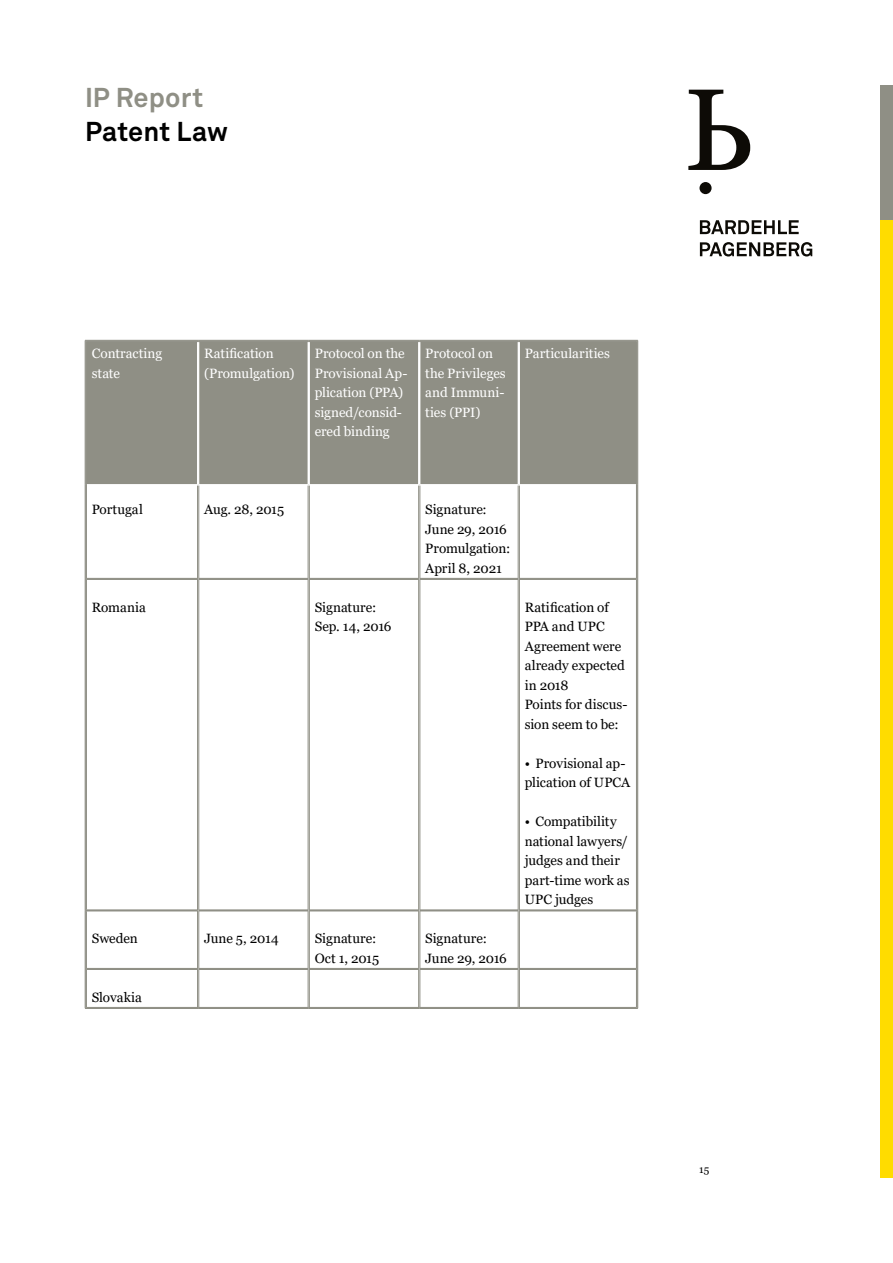
<style>
.page{position:relative;width:893px;height:1263px;background:#fff}
.page>*{position:absolute;margin:0;border:0;box-sizing:border-box;transform-origin:0 0}
.t1{font:700 27px "Akkurat Std";letter-spacing:.005em;color:#000}
.t2{font:700 27px "Akkurat Std";letter-spacing:.005em;color:#8f8f85}
.t3{font:13.5px/19.5px "Georgia";letter-spacing:-.005em;color:#000}
.t4{font:13.5px/19.5px "Georgia";color:#fff}
.t5{font:10.5px "Georgia";color:#000}
</style>
<div class="page">
<div style="left:881px;top:220px;width:12px;height:957px;background:#ffdc00"></div>
<div style="left:881px;top:85px;width:12px;height:135px;background:#8f8f85"></div>
<svg style="left:688px;top:90px;width:62px;height:80px"></svg>
<div style="left:699px;top:182px;width:13px;height:12px;background:#0d0b06;border-radius:50%"></div>
<svg style="left:700px;top:242px;width:112px;height:15px"></svg>
<svg style="left:700px;top:220px;width:99px;height:14px"></svg>
<div style="left:87px;top:342px;width:549px;height:142px;background:#8f8f85"></div>
<hr style="left:197px;top:342px;width:2px;height:142px;background:#fff">
<hr style="left:418px;top:342px;width:2px;height:142px;background:#fff">
<hr style="left:86px;top:578px;width:111px;height:1px;background:#8f8f85">
<hr style="left:86px;top:579px;width:111px;height:1px;background:#8f8f85">
<hr style="left:199px;top:578px;width:109px;height:1px;background:#8f8f85">
<hr style="left:199px;top:579px;width:109px;height:1px;background:#8f8f85">
<hr style="left:309px;top:578px;width:109px;height:1px;background:#8f8f85">
<hr style="left:309px;top:579px;width:109px;height:1px;background:#8f8f85">
<hr style="left:420px;top:578px;width:98px;height:1px;background:#8f8f85">
<hr style="left:420px;top:579px;width:98px;height:1px;background:#8f8f85">
<hr style="left:519px;top:578px;width:118px;height:1px;background:#8f8f85">
<hr style="left:519px;top:579px;width:118px;height:1px;background:#8f8f85">
<hr style="left:86px;top:910px;width:111px;height:1px;background:#8f8f85">
<hr style="left:86px;top:911px;width:111px;height:1px;background:#8f8f85">
<hr style="left:199px;top:910px;width:109px;height:1px;background:#8f8f85">
<hr style="left:199px;top:911px;width:109px;height:1px;background:#8f8f85">
<hr style="left:309px;top:910px;width:109px;height:1px;background:#8f8f85">
<hr style="left:309px;top:911px;width:109px;height:1px;background:#8f8f85">
<hr style="left:420px;top:910px;width:98px;height:1px;background:#8f8f85">
<hr style="left:420px;top:911px;width:98px;height:1px;background:#8f8f85">
<hr style="left:519px;top:910px;width:118px;height:1px;background:#8f8f85">
<hr style="left:519px;top:911px;width:118px;height:1px;background:#8f8f85">
<hr style="left:86px;top:968px;width:111px;height:1px;background:#8f8f85">
<hr style="left:86px;top:969px;width:111px;height:1px;background:#8f8f85">
<hr style="left:199px;top:968px;width:109px;height:1px;background:#8f8f85">
<hr style="left:199px;top:969px;width:109px;height:1px;background:#8f8f85">
<hr style="left:309px;top:968px;width:109px;height:1px;background:#8f8f85">
<hr style="left:309px;top:969px;width:109px;height:1px;background:#8f8f85">
<hr style="left:420px;top:968px;width:98px;height:1px;background:#8f8f85">
<hr style="left:420px;top:969px;width:98px;height:1px;background:#8f8f85">
<hr style="left:519px;top:968px;width:118px;height:1px;background:#8f8f85">
<hr style="left:519px;top:969px;width:118px;height:1px;background:#8f8f85">
<hr style="left:86px;top:1007px;width:112px;height:1px;background:#8f8f85">
<hr style="left:85px;top:1008px;width:113px;height:1px;background:#8f8f85">
<hr style="left:198px;top:1007px;width:111px;height:1px;background:#8f8f85">
<hr style="left:198px;top:1008px;width:111px;height:1px;background:#8f8f85">
<hr style="left:309px;top:1007px;width:110px;height:1px;background:#8f8f85">
<hr style="left:309px;top:1008px;width:110px;height:1px;background:#8f8f85">
<hr style="left:419px;top:1007px;width:100px;height:1px;background:#8f8f85">
<hr style="left:419px;top:1008px;width:100px;height:1px;background:#8f8f85">
<hr style="left:519px;top:1007px;width:118px;height:1px;background:#8f8f85">
<hr style="left:519px;top:1008px;width:119px;height:1px;background:#8f8f85">
<hr style="left:197px;top:486px;width:1px;height:93px;background:#8f8f85">
<hr style="left:199px;top:486px;width:1px;height:93px;background:#8f8f85">
<hr style="left:308px;top:486px;width:1px;height:93px;background:#8f8f85">
<hr style="left:309px;top:486px;width:1px;height:93px;background:#8f8f85">
<hr style="left:418px;top:486px;width:1px;height:93px;background:#8f8f85">
<hr style="left:420px;top:486px;width:1px;height:93px;background:#8f8f85">
<hr style="left:518px;top:486px;width:1px;height:93px;background:#8f8f85">
<hr style="left:519px;top:486px;width:1px;height:93px;background:#8f8f85">
<hr style="left:197px;top:579px;width:1px;height:331px;background:#8f8f85">
<hr style="left:199px;top:579px;width:1px;height:331px;background:#8f8f85">
<hr style="left:308px;top:579px;width:1px;height:331px;background:#8f8f85">
<hr style="left:309px;top:579px;width:1px;height:331px;background:#8f8f85">
<hr style="left:418px;top:579px;width:1px;height:331px;background:#8f8f85">
<hr style="left:420px;top:579px;width:1px;height:331px;background:#8f8f85">
<hr style="left:518px;top:579px;width:1px;height:331px;background:#8f8f85">
<hr style="left:519px;top:579px;width:1px;height:331px;background:#8f8f85">
<hr style="left:197px;top:910px;width:1px;height:59px;background:#8f8f85">
<hr style="left:199px;top:910px;width:1px;height:59px;background:#8f8f85">
<hr style="left:308px;top:910px;width:1px;height:59px;background:#8f8f85">
<hr style="left:309px;top:910px;width:1px;height:59px;background:#8f8f85">
<hr style="left:418px;top:910px;width:1px;height:59px;background:#8f8f85">
<hr style="left:420px;top:910px;width:1px;height:59px;background:#8f8f85">
<hr style="left:518px;top:910px;width:1px;height:59px;background:#8f8f85">
<hr style="left:519px;top:910px;width:1px;height:59px;background:#8f8f85">
<hr style="left:197px;top:969px;width:1px;height:38px;background:#8f8f85">
<hr style="left:199px;top:969px;width:1px;height:38px;background:#8f8f85">
<hr style="left:308px;top:969px;width:1px;height:38px;background:#8f8f85">
<hr style="left:309px;top:969px;width:1px;height:38px;background:#8f8f85">
<hr style="left:418px;top:969px;width:1px;height:38px;background:#8f8f85">
<hr style="left:420px;top:969px;width:1px;height:38px;background:#8f8f85">
<hr style="left:518px;top:969px;width:1px;height:38px;background:#8f8f85">
<hr style="left:519px;top:969px;width:1px;height:38px;background:#8f8f85">
<hr style="left:199px;top:342px;width:1px;height:142px;background:#fff">
<hr style="left:308px;top:342px;width:1px;height:142px;background:#fff">
<hr style="left:309px;top:342px;width:1px;height:142px;background:#fff">
<hr style="left:420px;top:342px;width:1px;height:142px;background:#fff">
<hr style="left:518px;top:342px;width:1px;height:142px;background:#fff">
<hr style="left:519px;top:342px;width:1px;height:142px;background:#fff">
<hr style="left:85px;top:485px;width:1px;height:94px;background:#8f8f85">
<hr style="left:86px;top:485px;width:1px;height:93px;background:#8f8f85">
<hr style="left:636px;top:485px;width:1px;height:93px;background:#8f8f85">
<hr style="left:637px;top:485px;width:1px;height:94px;background:#8f8f85">
<hr style="left:85px;top:579px;width:1px;height:331px;background:#8f8f85">
<hr style="left:86px;top:580px;width:1px;height:330px;background:#8f8f85">
<hr style="left:636px;top:580px;width:1px;height:330px;background:#8f8f85">
<hr style="left:637px;top:579px;width:1px;height:331px;background:#8f8f85">
<hr style="left:85px;top:910px;width:1px;height:59px;background:#8f8f85">
<hr style="left:86px;top:911px;width:1px;height:57px;background:#8f8f85">
<hr style="left:636px;top:911px;width:1px;height:57px;background:#8f8f85">
<hr style="left:637px;top:910px;width:1px;height:59px;background:#8f8f85">
<hr style="left:85px;top:969px;width:1px;height:39px;background:#8f8f85">
<hr style="left:86px;top:970px;width:1px;height:37px;background:#8f8f85">
<hr style="left:636px;top:970px;width:1px;height:37px;background:#8f8f85">
<hr style="left:637px;top:969px;width:1px;height:39px;background:#8f8f85">
<hr style="left:85px;top:340px;width:113px;height:1px;background:#8f8f85">
<hr style="left:86px;top:341px;width:112px;height:1px;background:#8f8f85">
<hr style="left:85px;top:340px;width:1px;height:145px;background:#8f8f85">
<hr style="left:86px;top:342px;width:1px;height:143px;background:#8f8f85">
<hr style="left:198px;top:340px;width:111px;height:1px;background:#8f8f85">
<hr style="left:198px;top:341px;width:111px;height:1px;background:#8f8f85">
<hr style="left:309px;top:340px;width:110px;height:1px;background:#8f8f85">
<hr style="left:309px;top:341px;width:110px;height:1px;background:#8f8f85">
<hr style="left:419px;top:340px;width:100px;height:1px;background:#8f8f85">
<hr style="left:419px;top:341px;width:100px;height:1px;background:#8f8f85">
<hr style="left:519px;top:340px;width:119px;height:1px;background:#8f8f85">
<hr style="left:519px;top:341px;width:118px;height:1px;background:#8f8f85">
<hr style="left:636px;top:342px;width:1px;height:143px;background:#8f8f85">
<hr style="left:637px;top:340px;width:1px;height:145px;background:#8f8f85">
<h1 class="t2" style="left:85px;top:80px;width:120px">IP Report</h1>
<h1 class="t1" style="left:85px;top:115px;width:144px">Patent Law</h1>
<p class="t4" style="left:92px;top:344px;width:72px">Contracting state</p>
<p class="t4" style="left:204px;top:344px;width:92px">Ratification (Promulgation)</p>
<p class="t4" style="left:315px;top:344px;width:94px">Protocol on the<br>Provisional Ap&shy;plication (PPA) signed/consid&shy;ered binding</p>
<p class="t4" style="left:425px;top:344px;width:82px">Protocol on the Privileges and Immuni&shy;ties (PPI)</p>
<p class="t4" style="left:525px;top:344px;width:87px">Particularities</p>
<p class="t3" style="left:92px;top:500px;width:53px">Portugal</p>
<p class="t3" style="left:204px;top:500px;width:82px">Aug. 28, 2015</p>
<p class="t3" style="left:425px;top:500px;width:87px">Signature:<br>June 29, 2016<br>Promulgation:<br>April 8, 2021</p>
<p class="t3" style="left:92px;top:598px;width:56px">Romania</p>
<p class="t3" style="left:315px;top:598px;width:78px">Signature:<br>Sep. 14, 2016</p>
<p class="t3" style="left:525px;top:598px;width:104px">Ratification of<br>PPA and UPC<br>Agreement were already expected in 2018<br>Points for discus&shy;sion seem to be:</p>
<p class="t3" style="left:525px;top:754px;width:107px">• Provisional ap&shy;plication of UPCA</p>
<p class="t3" style="left:525px;top:812px;width:106px">• Compatibility national lawyers/ judges and their part-time work as<br>UPC judges</p>
<p class="t3" style="left:92px;top:929px;width:48px">Sweden</p>
<p class="t3" style="left:204px;top:929px;width:76px">June 5, 2014</p>
<p class="t3" style="left:315px;top:929px;width:66px">Signature:<br>Oct 1, 2015</p>
<p class="t3" style="left:425px;top:929px;width:83px">Signature:<br>June 29, 2016</p>
<p class="t3" style="left:92px;top:988px;width:52px">Slovakia</p>
<p class="t5" style="left:699px;top:1163px;width:12px">15</p>
</div>
